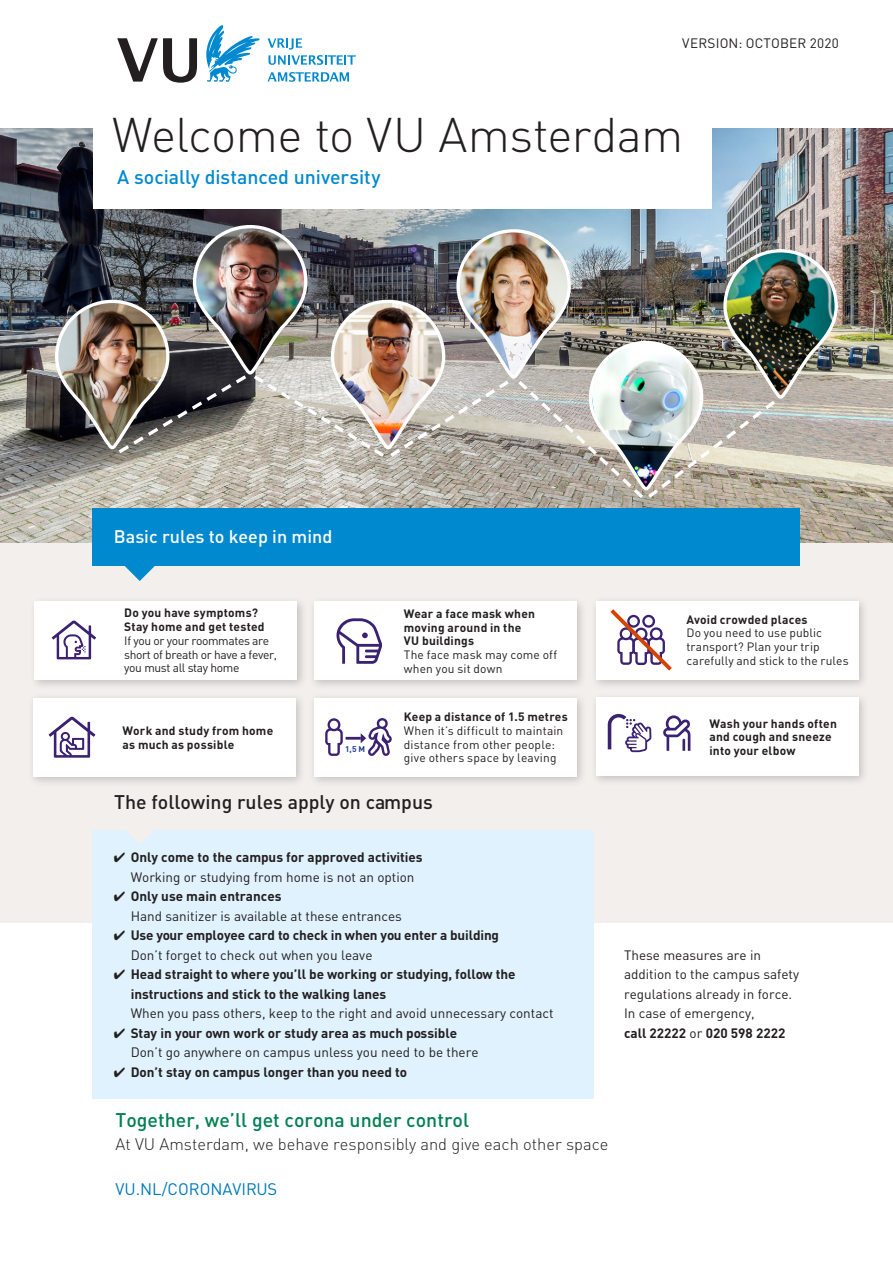
<style>
.page{position:relative;width:893px;height:1263px;background:#fff}
.page>*{position:absolute;margin:0;border:0;box-sizing:border-box;transform-origin:0 0}
.t1{font:300 48px "DIN Pro";letter-spacing:-.015em;color:#231f20}
.t2{font:500 19.5px "DIN Pro";color:#008053}
.t3{font:500 19.5px "DIN Pro";color:#231f20}
.t4{font:500 19.5px "DIN Pro";letter-spacing:-.005em;color:#0089cf}
.Periode_Titel{font:500 18px "DIN Pro";color:#fff}
.t5{font:300 16.5px "DIN Pro";color:#231f20}
.t6{font:16.5px "DIN Pro";color:#007ab8}
.t7{font:13.5px/19.5px "DIN Pro";color:#231f20}
.t8{font:700 13.5px/19.5px "DIN Pro";letter-spacing:-.005em;color:#231f20}
.Body{font:700 12px/13.6px "DIN Pro";letter-spacing:.02em;color:#231f20}
.Body-2{font:12px/13.6px "DIN Pro";letter-spacing:.01em;color:#231f20}
.Body-3{font:12px/13.6px "DIN Pro";letter-spacing:-.03em;color:#231f20}
.t9{font:700 8.25px "DIN Pro";color:#253f8e}
.s1{font-weight:400}
.s2{font-weight:700}
</style>
<div class="page">
<div style="left:0;top:398px;width:893px;height:525px;background:#f2efed"></div>
<img style="left:0;top:128px;width:893px;height:415px">
<svg style="left:125px;top:566px;width:29px;height:15px"></svg>
<img style="left:53px;top:223px;width:786px;height:278px">
<div style="left:92px;top:830px;width:502px;height:268px;background:#dff2fd"></div>
<div style="left:590px;top:692px;width:279px;height:95px;background:#231f20;opacity:.22"></div>
<div style="left:596px;top:697px;width:262px;height:79px;background:#fff"></div>
<svg style="left:663px;top:715px;width:27px;height:36px"></svg>
<svg style="left:608px;top:714px;width:43px;height:38px"></svg>
<div style="left:590px;top:595px;width:279px;height:95px;background:#231f20;opacity:.22"></div>
<div style="left:596px;top:601px;width:262px;height:78px;background:#fff"></div>
<svg style="left:610px;top:609px;width:62px;height:62px"></svg>
<div style="left:309px;top:692px;width:279px;height:95px;background:#231f20;opacity:.22"></div>
<div style="left:314px;top:698px;width:263px;height:78px;background:#fff"></div>
<svg style="left:325px;top:718px;width:18px;height:38px"></svg>
<hr style="left:346px;top:737px;width:15px;height:3px;background:#3b2171">
<svg style="left:361px;top:718px;width:31px;height:38px"></svg>
<div style="left:27px;top:692px;width:279px;height:95px;background:#231f20;opacity:.22"></div>
<div style="left:33px;top:698px;width:262px;height:78px;background:#fff"></div>
<svg style="left:49px;top:717px;width:46px;height:41px"></svg>
<div style="left:29px;top:596px;width:279px;height:95px;background:#231f20;opacity:.22"></div>
<div style="left:35px;top:601px;width:262px;height:79px;background:#fff"></div>
<svg style="left:52px;top:620px;width:44px;height:39px"></svg>
<div style="left:93px;top:509px;width:707px;height:57px;background:#0089cf"></div>
<div style="left:93px;top:0;width:619px;height:208px;background:#fff"></div>
<div style="left:309px;top:596px;width:279px;height:95px;background:#231f20;opacity:.22"></div>
<div style="left:314px;top:601px;width:263px;height:79px;background:#fff"></div>
<svg style="left:336px;top:618px;width:46px;height:46px"></svg>
<svg style="left:117px;top:38px;width:80px;height:45px"></svg>
<svg style="left:206px;top:25px;width:54px;height:57px"></svg>
<svg style="left:268px;top:38px;width:88px;height:27px"></svg>
<svg style="left:268px;top:72px;width:81px;height:10px"></svg>
<svg style="left:125px;top:830px;width:29px;height:15px"></svg>
<p class="t7" style="left:682px;top:32px;width:158px">VERSION: OCTOBER 2020</p>
<p class="t1" style="left:112px;top:97px;width:573px">Welcome to VU Amsterdam</p>
<p class="t4" style="left:117px;top:162px;width:265px">A socially distanced university</p>
<p class="Periode_Titel" style="left:114px;top:522px;width:220px">Basic rules to keep in mind</p>
<p class="Body" style="left:124px;top:605px;width:142px">Do you have symptoms?<br>Stay home and get tested</p>
<p class="Body-3" style="left:124px;top:632px;width:154px">If you or your roommates are short of breath or have a fever, you must all stay home</p>
<p class="Body" style="left:123px;top:723px;width:152px">Work and study from home as much as possible</p>
<p class="t9" style="left:345px;top:742px;width:22px">1,5 M</p>
<p class="Body" style="left:404px;top:605px;width:133px">Wear a face mask when moving around in the</p>
<p class="Body" style="left:404px;top:633px;width:72px">VU buildings</p>
<p class="Body-2" style="left:404px;top:646px;width:155px">The face mask may come off when you sit down</p>
<p class="Body" style="left:404px;top:709px;width:166px">Keep a distance of 1.5 metres</p>
<p class="Body-2" style="left:404px;top:723px;width:161px">When it’s difficult to maintain distance from other people: give others space by leaving</p>
<p class="t3" style="left:114px;top:786px;width:320px">The following rules apply on campus</p>
<p class="t8" style="left:114px;top:846px;width:310px">✔ Only come to the campus for approved activities</p>
<p class="t7" style="left:131px;top:866px;width:285px">Working or studying from home is not an option</p>
<p class="t8" style="left:114px;top:885px;width:169px">✔ Only use main entrances</p>
<p class="t7" style="left:131px;top:905px;width:273px">Hand sanitizer is available at these entrances</p>
<p class="t8" style="left:131px;top:924px;width:370px;text-indent:-17px">✔ Use your employee card to check in when you enter a building<br><span class="s1">Don’t forget to check out when you leave</span></p>
<p class="t8" style="left:131px;top:963px;width:386px;text-indent:-17px">✔ Head straight to where you’ll be working or studying, follow the instructions and stick to the walking lanes</p>
<p class="t7" style="left:131px;top:1002px;width:424px">When you pass others, keep to the right and avoid unnecessary contact</p>
<p class="t7" style="left:131px;top:1022px;width:349px;text-indent:-17px">✔ <span class="s2">Stay in your own work or study area as much possible<br></span>Don’t go anywhere on campus unless you need to be there</p>
<p class="t8" style="left:114px;top:1061px;width:295px">✔ Don’t stay on campus longer than you need to</p>
<p class="t2" style="left:116px;top:1104px;width:355px">Together, we’ll get corona under control</p>
<p class="t5" style="left:116px;top:1131px;width:494px">At VU Amsterdam, we behave responsibly and give each other space</p>
<p class="t6" style="left:116px;top:1176px;width:163px">VU.NL/CORONAVIRUS</p>
<p class="Body" style="left:686px;top:611px;width:123px">Avoid crowded places</p>
<p class="Body-2" style="left:686px;top:625px;width:164px">Do you need to use public transport? Plan your trip carefully and stick to the rules</p>
<p class="Body" style="left:709px;top:715px;width:129px">Wash your hands often</p>
<p class="Body" style="left:709px;top:729px;width:124px">and cough and sneeze into your elbow</p>
<p class="t7" style="left:624px;top:944px;width:177px">These measures are in addition to the campus safety regulations already in force.<br>In case of emergency,</p>
<p class="t8" style="left:624px;top:1022px;width:163px">call 22222 <span class="s1">or</span> 020 598 2222</p>
</div>
